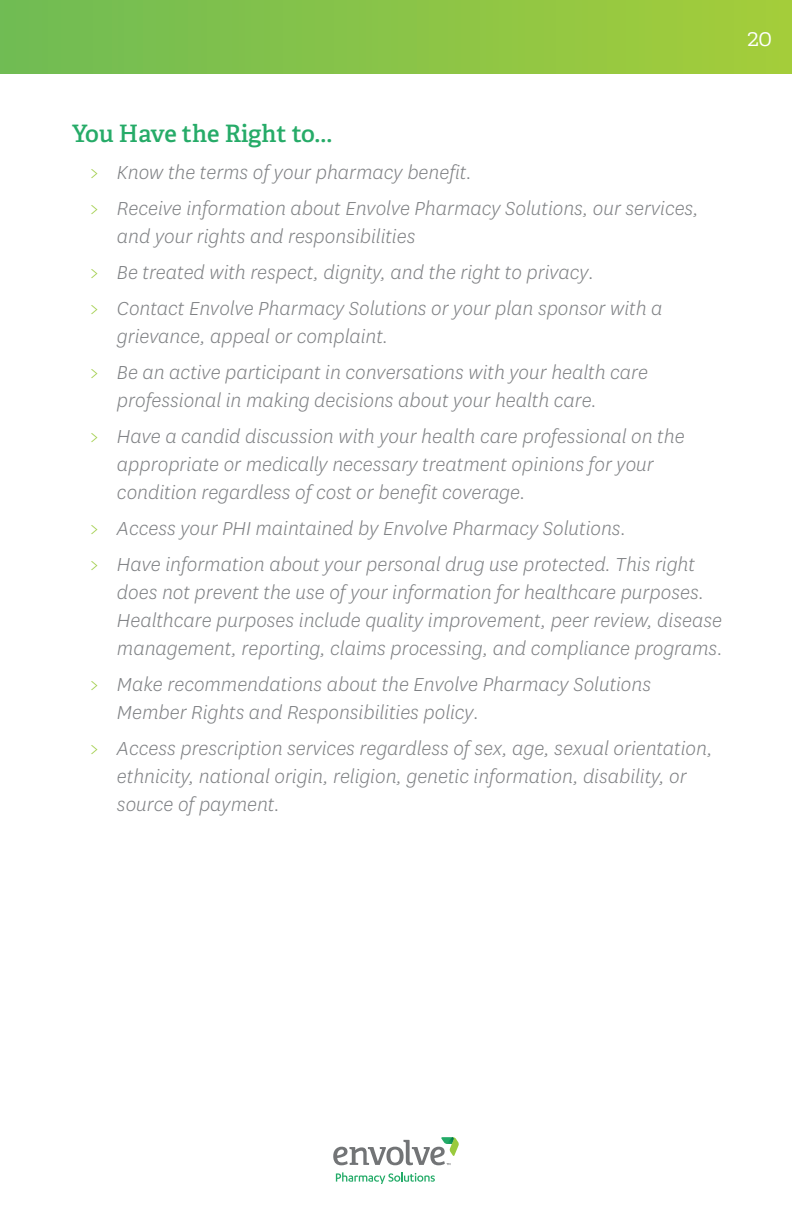
<style>
.page{position:relative;width:792px;height:1224px;background:#fff}
.page>*{position:absolute;margin:0;border:0;box-sizing:border-box;transform-origin:0 0}
.t1{font:600 24px "Adelle";letter-spacing:-.005em;color:#26ab68}
.t2{font:300 24px "Adelle";color:#fff}
.t3{font:italic 300 22px/28px "Centene Sans";color:#808285}
.s1{font-style:normal;color:#99ca3b}
</style>
<div class="page">
<svg style="left:333px;top:1137px;width:126px;height:28px"></svg>
<svg style="left:336px;top:1172px;width:99px;height:12px"></svg>
<div style="left:0;top:0;width:792px;height:73px;background:linear-gradient(to right,#6fbb54,#a4cd3a)"></div>
<p class="t2" style="left:747px;top:23px;width:26px">20</p>
<h2 class="t1" style="left:72px;top:119px;width:262px">You Have the Right to...</h2>
<p class="t3" style="left:90px;top:158px;width:383px"><span class="s1">&gt;</span> Know the terms of your pharmacy benefit.</p>
<p class="t3" style="left:117px;top:194px;width:583px;text-indent:-27px"><span class="s1">&gt;</span> Receive information about Envolve Pharmacy Solutions, our services, and your rights and responsibilities</p>
<p class="t3" style="left:90px;top:258px;width:506px"><span class="s1">&gt;</span> Be treated with respect, dignity, and the right to privacy.</p>
<p class="t3" style="left:117px;top:294px;width:547px;text-indent:-27px"><span class="s1">&gt;</span> Contact Envolve Pharmacy Solutions or your plan sponsor with a grievance, appeal or complaint.</p>
<p class="t3" style="left:117px;top:358px;width:532px;text-indent:-27px"><span class="s1">&gt;</span> Be an active participant in conversations with your health care professional in making decisions about your health care.</p>
<p class="t3" style="left:117px;top:422px;width:569px;text-indent:-27px"><span class="s1">&gt;</span> Have a candid discussion with your health care professional on the appropriate or medically necessary treatment opinions for your condition regardless of cost or benefit coverage.</p>
<p class="t3" style="left:90px;top:514px;width:538px"><span class="s1">&gt;</span> Access your PHI maintained by Envolve Pharmacy Solutions.</p>
<p class="t3" style="left:117px;top:550px;width:607px;text-indent:-27px"><span class="s1">&gt;</span> Have information about your personal drug use protected. This right does not prevent the use of your information for healthcare purposes.<br>Healthcare purposes include quality improvement, peer review, disease management, reporting, claims processing, and compliance programs.</p>
<p class="t3" style="left:117px;top:670px;width:536px;text-indent:-27px"><span class="s1">&gt;</span> Make recommendations about the Envolve Pharmacy Solutions<br>Member Rights and Responsibilities policy.</p>
<p class="t3" style="left:117px;top:734px;width:597px;text-indent:-27px"><span class="s1">&gt;</span> Access prescription services regardless of sex, age, sexual orientation, ethnicity, national origin, religion, genetic information, disability, or source of payment.</p>
</div>
